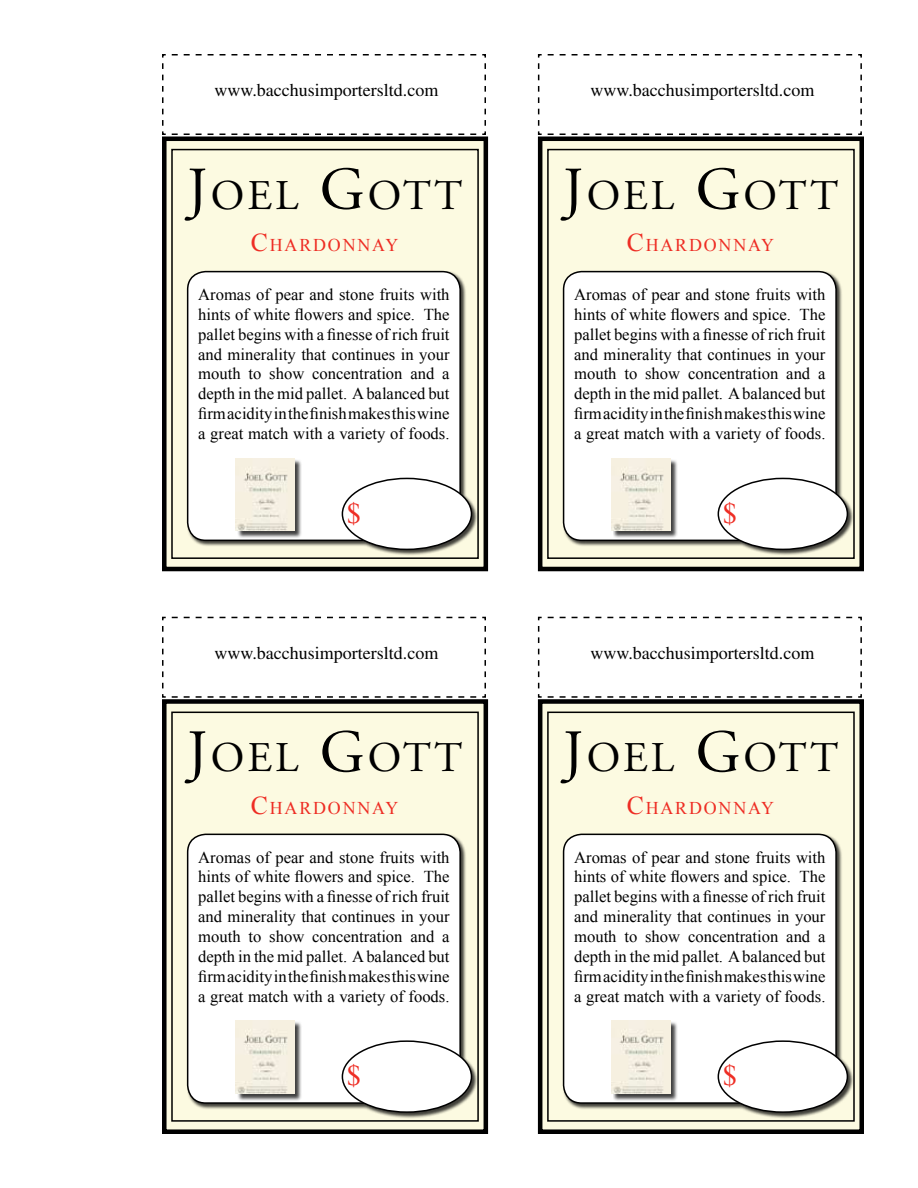
<style>
.page{position:relative;width:918px;height:1188px;background:#fff}
.page>*{position:absolute;margin:0;border:0;box-sizing:border-box;transform-origin:0 0}
.t1{font:42.3px "Adobe Garamond";letter-spacing:.07em;color:#000}
.t2{font:28.65px "Times New Roman";color:#ee2d24}
.t3{font:18px "Times";color:#000}
.t4{font:18px "Times New Roman";letter-spacing:.1em;color:#ee2d24}
.t5{font:16.65px/20px "Times New Roman";color:#000;text-align:justify}
.s1{font-size:60.45px}
.s2{font-size:25.65px}
</style>
<div class="page">
<div style="left:162px;top:137px;width:326px;height:434px;background:#fcfae1;border:5px solid #000"></div>
<div style="left:171px;top:149px;width:308px;height:410px;border:2px solid #000"></div>
<div style="left:187px;top:271px;width:296px;height:290px;background:#000;opacity:.75"></div>
<div style="left:188px;top:272px;width:272px;height:268px;background:#fff;border-radius:18px"></div>
<div style="left:187px;top:271px;width:274px;height:270px;border:2px solid #000;border-radius:18px"></div>
<div style="left:342px;top:478px;width:129px;height:71px;background:#fff;border-radius:50%"></div>
<div style="left:342px;top:478px;width:130px;height:72px;border:2px solid #000;border-radius:50%"></div>
<div style="left:237px;top:459px;width:72px;height:85px;background:#000;opacity:.75"></div>
<img style="left:236px;top:458px;width:59px;height:73px">
<svg style="left:162px;top:54px;width:324px;height:81px"></svg>
<div style="left:538px;top:137px;width:326px;height:434px;background:#fcfae1;border:5px solid #000"></div>
<div style="left:547px;top:149px;width:308px;height:410px;border:2px solid #000"></div>
<div style="left:563px;top:271px;width:296px;height:290px;background:#000;opacity:.75"></div>
<div style="left:564px;top:272px;width:272px;height:268px;background:#fff;border-radius:18px"></div>
<div style="left:563px;top:271px;width:274px;height:270px;border:2px solid #000;border-radius:18px"></div>
<div style="left:718px;top:478px;width:129px;height:71px;background:#fff;border-radius:50%"></div>
<div style="left:718px;top:478px;width:130px;height:72px;border:2px solid #000;border-radius:50%"></div>
<div style="left:613px;top:459px;width:71px;height:85px;background:#000;opacity:.75"></div>
<img style="left:612px;top:458px;width:58px;height:73px">
<svg style="left:537px;top:54px;width:325px;height:81px"></svg>
<div style="left:162px;top:699px;width:326px;height:435px;background:#fcfae1;border:5px solid #000"></div>
<div style="left:171px;top:712px;width:308px;height:410px;border:2px solid #000"></div>
<div style="left:187px;top:834px;width:296px;height:290px;background:#000;opacity:.75"></div>
<div style="left:188px;top:834px;width:272px;height:269px;background:#fff;border-radius:18px"></div>
<div style="left:187px;top:834px;width:274px;height:270px;border:2px solid #000;border-radius:18px"></div>
<div style="left:342px;top:1041px;width:129px;height:71px;background:#fff;border-radius:50%"></div>
<div style="left:342px;top:1040px;width:130px;height:73px;border:2px solid #000;border-radius:50%"></div>
<div style="left:237px;top:1022px;width:72px;height:85px;background:#000;opacity:.75"></div>
<img style="left:236px;top:1021px;width:59px;height:72px">
<svg style="left:162px;top:616px;width:324px;height:82px"></svg>
<div style="left:538px;top:699px;width:326px;height:435px;background:#fcfae1;border:5px solid #000"></div>
<div style="left:547px;top:712px;width:308px;height:410px;border:2px solid #000"></div>
<div style="left:563px;top:834px;width:296px;height:290px;background:#000;opacity:.75"></div>
<div style="left:564px;top:834px;width:272px;height:269px;background:#fff;border-radius:18px"></div>
<div style="left:563px;top:834px;width:274px;height:270px;border:2px solid #000;border-radius:18px"></div>
<div style="left:718px;top:1041px;width:129px;height:71px;background:#fff;border-radius:50%"></div>
<div style="left:718px;top:1040px;width:130px;height:73px;border:2px solid #000;border-radius:50%"></div>
<div style="left:613px;top:1022px;width:71px;height:85px;background:#000;opacity:.75"></div>
<img style="left:612px;top:1021px;width:58px;height:72px">
<svg style="left:537px;top:616px;width:325px;height:82px"></svg>
<p class="t3" style="left:215px;top:80px;width:225px">www.bacchusimportersltd.com</p>
<p class="t3" style="left:591px;top:80px;width:225px">www.bacchusimportersltd.com</p>
<p class="t1" style="left:187px;top:173px;width:277px"><span class="s1">J</span>OEL <span class="s1">G</span>OTT</p>
<p class="t4" style="left:251px;top:233px;width:149px"><span class="s2">C</span>HARDONNAY</p>
<p class="t5" style="left:198px;top:284px;width:253px">Aromas of pear and stone fruits with hints of white flowers and spice. The pallet begins with a finesse of rich fruit and minerality that continues in your mouth to show concentration and a depth in the mid pallet. A balanced but firm acidity in the finish makes this wine a great match with a variety of foods.</p>
<p class="t1" style="left:563px;top:173px;width:277px"><span class="s1">J</span>OEL <span class="s1">G</span>OTT</p>
<p class="t4" style="left:627px;top:233px;width:149px"><span class="s2">C</span>HARDONNAY</p>
<p class="t5" style="left:574px;top:284px;width:253px">Aromas of pear and stone fruits with hints of white flowers and spice. The pallet begins with a finesse of rich fruit and minerality that continues in your mouth to show concentration and a depth in the mid pallet. A balanced but firm acidity in the finish makes this wine a great match with a variety of foods.</p>
<p class="t2" style="left:347px;top:494px;width:16px">$</p>
<p class="t2" style="left:723px;top:494px;width:16px">$</p>
<p class="t3" style="left:215px;top:643px;width:225px">www.bacchusimportersltd.com</p>
<p class="t3" style="left:591px;top:643px;width:225px">www.bacchusimportersltd.com</p>
<p class="t1" style="left:187px;top:735px;width:277px"><span class="s1">J</span>OEL <span class="s1">G</span>OTT</p>
<p class="t4" style="left:251px;top:796px;width:149px"><span class="s2">C</span>HARDONNAY</p>
<p class="t5" style="left:198px;top:847px;width:253px">Aromas of pear and stone fruits with hints of white flowers and spice. The pallet begins with a finesse of rich fruit and minerality that continues in your mouth to show concentration and a depth in the mid pallet. A balanced but firm acidity in the finish makes this wine a great match with a variety of foods.</p>
<p class="t1" style="left:563px;top:735px;width:277px"><span class="s1">J</span>OEL <span class="s1">G</span>OTT</p>
<p class="t4" style="left:627px;top:796px;width:149px"><span class="s2">C</span>HARDONNAY</p>
<p class="t5" style="left:574px;top:847px;width:253px">Aromas of pear and stone fruits with hints of white flowers and spice. The pallet begins with a finesse of rich fruit and minerality that continues in your mouth to show concentration and a depth in the mid pallet. A balanced but firm acidity in the finish makes this wine a great match with a variety of foods.</p>
<p class="t2" style="left:347px;top:1057px;width:16px">$</p>
<p class="t2" style="left:723px;top:1057px;width:16px">$</p>
</div>
